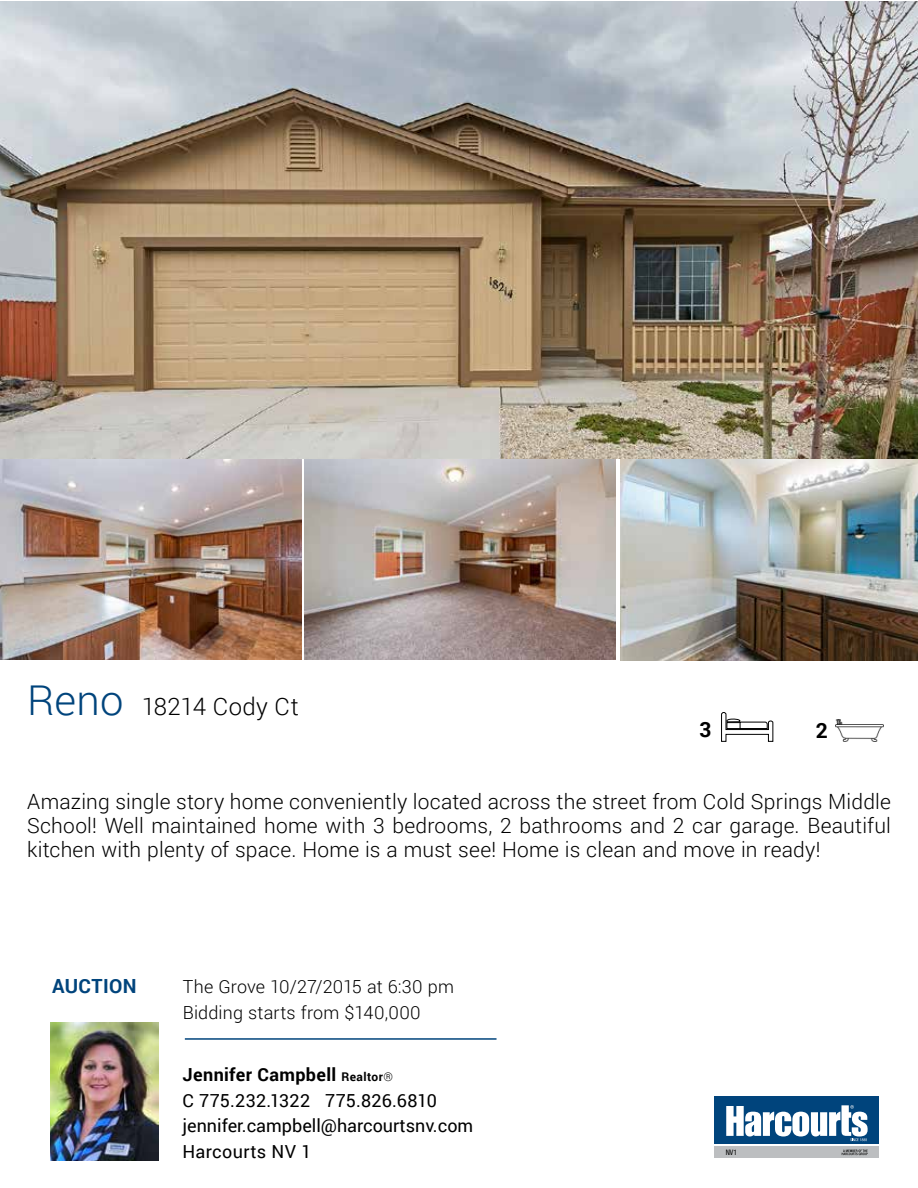
<style>
.page{position:relative;width:918px;height:1188px;background:#fff}
.page>*{position:absolute;margin:0;border:0;box-sizing:border-box;transform-origin:0 0}
.t1{font:300 24px "Roboto";letter-spacing:.015em;color:#000}
.t2{font:300 21px/24px "Roboto";letter-spacing:.01em;color:#000;text-align:justify}
.t3{font:700 21px "Roboto";color:#000}
.t4{font:700 19.5px "Roboto";letter-spacing:.02em;color:#00447c}
.t5{font:18px/25.5px "Roboto";color:#000}
.t6{font:300 18px/25.5px "Roboto";letter-spacing:.01em;color:#000}
.t7{font:condensed 7.65px "Harcourts Helv Neue Regular Cond";color:#000}
.s1{font-size:42px;color:#00447c}
.s2{font-weight:700}
.s3{font-weight:700;font-size:12px}
.s4{font-weight:300;font-size:12px}
</style>
<div class="page">
<hr style="left:185px;top:1038px;width:312px;height:2px;background:#00447c">
<svg style="left:721px;top:712px;width:52px;height:30px"></svg>
<img style="left:836px;top:720px;width:48px;height:21px">
<img style="left:0;top:2px;width:918px;height:457px">
<img style="left:0;top:459px;width:302px;height:201px">
<img style="left:621px;top:459px;width:297px;height:202px">
<img style="left:305px;top:459px;width:310px;height:201px">
<div style="left:714px;top:1096px;width:165px;height:48px;background:#00447c"></div>
<div style="left:714px;top:1147px;width:165px;height:11px;background:#bcbec0"></div>
<svg style="left:726px;top:1105px;width:142px;height:36px"></svg>
<svg style="left:842px;top:1150px;width:26px;height:5px"></svg>
<img style="left:50px;top:1022px;width:108px;height:139px">
<p class="t1" style="left:27px;top:689px;width:273px"><span class="s1">Reno</span> 18214 Cody Ct</p>
<p class="t3" style="left:700px;top:715px;width:14px">3</p>
<p class="t3" style="left:816px;top:716px;width:14px">2</p>
<p class="t2" style="left:27px;top:789px;width:866px">Amazing single story home conveniently located across the street from Cold Springs Middle School! Well maintained home with 3 bedrooms, 2 bathrooms and 2 car garage. Beautiful kitchen with plenty of space. Home is a must see! Home is clean and move in ready!</p>
<p class="t4" style="left:52px;top:973px;width:86px">AUCTION</p>
<p class="t6" style="left:183px;top:974px;width:273px">The Grove 10/27/2015 at 6:30 pm<br>Bidding starts from $140,000</p>
<p class="t5" style="left:183px;top:1061px;width:292px"><span class="s2">Jennifer Campbell</span> <span class="s3">Realtor</span><span class="s4">®<br></span>C 775.232.1322 775.826.6810 jennifer.campbell@harcourtsnv.com<br>Harcourts NV 1</p>
<p class="t7" style="left:726px;top:1148px;width:13px">NV1</p>
</div>
